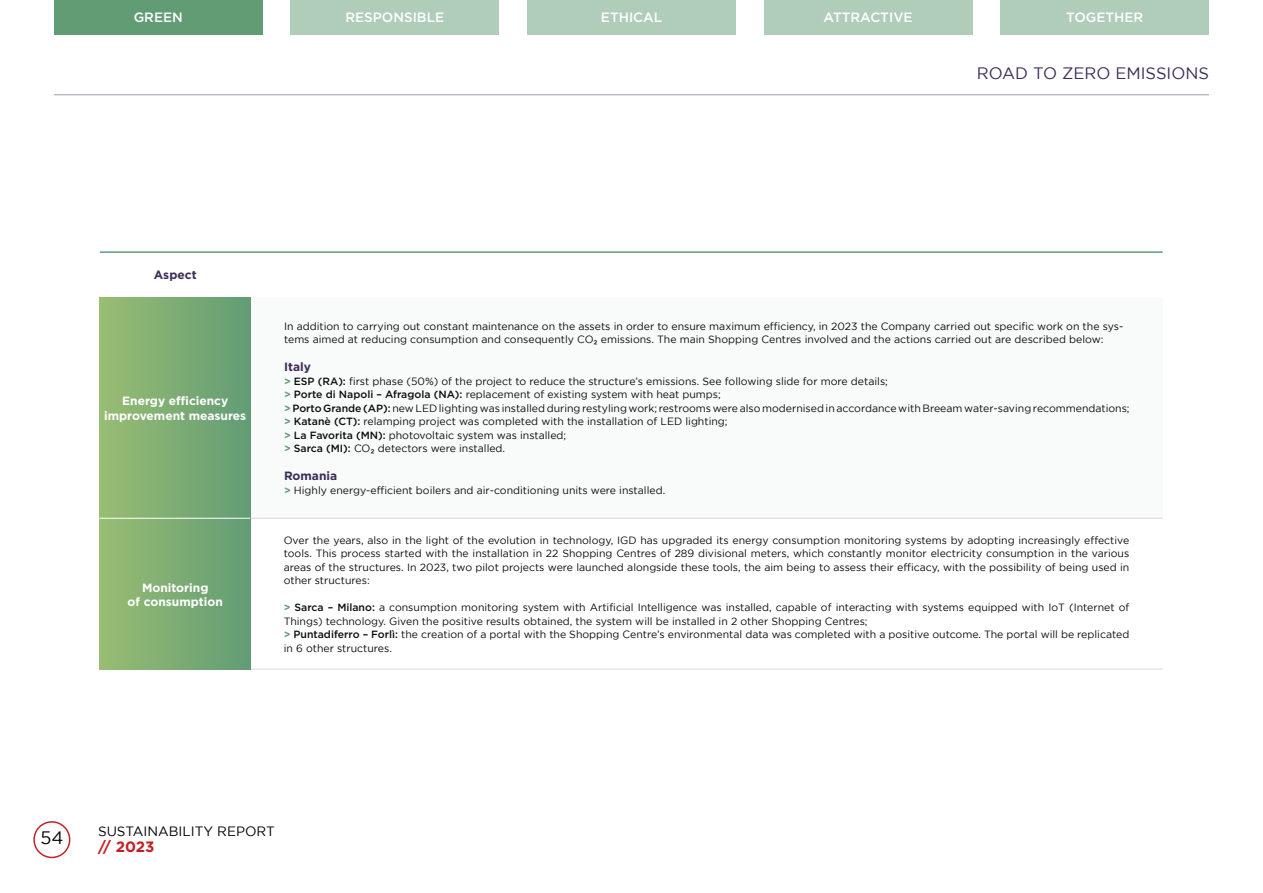
<style>
.page{position:relative;width:1263px;height:893px;background:#fff}
.page>*{position:absolute;margin:0;border:0;box-sizing:border-box;transform-origin:0 0}
.t1{font:18px "Gotham";color:#000101}
.t2{font:16.5px "Gotham";color:#3d2c58}
.t3{font:700 15px "Gotham";color:#c42127}
.t4{font:500 13.5px "Gotham";color:#fff}
.t5{font:13.5px "Gotham";color:#000}
.t6{font:700 12px/14.4px "Gotham";color:#fff;text-align:center}
.t7{font:700 12px "Gotham";color:#3d2c58}
.t8{font:10.5px/13.5px "Gotham";color:#090e0a}
.s1{font-weight:500}
.s2{font-weight:700;color:#5f9b75}
</style>
<div class="page">
<div style="left:54px;top:0;width:208px;height:35px;background:#619c75"></div>
<div style="left:290px;top:0;width:209px;height:35px;background:#b0cdba"></div>
<div style="left:527px;top:0;width:209px;height:35px;background:#b0cdba"></div>
<div style="left:764px;top:0;width:208px;height:35px;background:#b0cdba"></div>
<div style="left:1001px;top:0;width:208px;height:35px;background:#b0cdba"></div>
<div style="left:33px;top:821px;width:37px;height:37px;border:2px solid #c42127;border-radius:50%"></div>
<hr style="left:54px;top:95px;width:1155px;height:1px;background:#3d2c58">
<div style="left:251px;top:298px;width:912px;height:220px;background:#f9fafa"></div>
<div style="left:100px;top:519px;width:151px;height:150px;background:linear-gradient(to right,#99bd73,#619c75)"></div>
<div style="left:100px;top:298px;width:151px;height:220px;background:linear-gradient(to right,#99bd73,#619c75)"></div>
<hr style="left:100px;top:251px;width:1063px;height:2px;background:#5f9b75">
<hr style="left:250px;top:518px;width:913px;height:1px;background:#3d2c58">
<hr style="left:250px;top:669px;width:913px;height:1px;background:#3d2c58">
<p class="t4" style="left:134px;top:8px;width:51px">GREEN</p>
<p class="t4" style="left:345px;top:8px;width:100px">RESPONSIBLE</p>
<p class="t4" style="left:601px;top:8px;width:63px">ETHICAL</p>
<p class="t4" style="left:823px;top:8px;width:90px">ATTRACTIVE</p>
<p class="t4" style="left:1066px;top:8px;width:79px">TOGETHER</p>
<h2 class="t2" style="left:977px;top:64px;width:233px">ROAD TO ZERO EMISSIONS</h2>
<p class="t7" style="left:154px;top:267px;width:44px">Aspect</p>
<p class="t6" style="left:104px;top:394px;width:144px">Energy efficiency improvement measures</p>
<p class="t6" style="left:128px;top:580px;width:97px">Monitoring<br>of consumption</p>
<p class="t8" style="left:284px;top:319px;width:841px">In addition to carrying out constant maintenance on the assets in order to ensure maximum efficiency, in 2023 the Company carried out specific work on the sys&shy;tems aimed at reducing consumption and consequently CO<span class="s1">₂</span> emissions. The main Shopping Centres involved and the actions carried out are described below:</p>
<p class="t7" style="left:284px;top:359px;width:28px">Italy</p>
<p class="t8" style="left:284px;top:374px;width:847px"><span class="s2">&gt;</span> <span class="s1">ESP (RA):</span> first phase (50%) of the project to reduce the structure’s emissions. See following slide for more details;<br><span class="s2">&gt;</span> <span class="s1">Porte di Napoli – Afragola (NA):</span> replacement of existing system with heat pumps;<br><span class="s2">&gt;</span> <span class="s1">Porto Grande (AP):</span> new LED lighting was installed during restyling work; restrooms were also modernised in accordance with Breeam water-saving recommendations; <span class="s2">&gt;</span> <span class="s1">Katanè (CT):</span> relamping project was completed with the installation of LED lighting;<br><span class="s2">&gt;</span> <span class="s1">La Favorita (MN):</span> photovoltaic system was installed;<br><span class="s2">&gt;</span> <span class="s1">Sarca (MI):</span> CO<span class="s1">₂</span> detectors were installed.</p>
<p class="t7" style="left:284px;top:468px;width:55px">Romania</p>
<p class="t8" style="left:284px;top:483px;width:383px"><span class="s2">&gt;</span> Highly energy-efficient boilers and air-conditioning units were installed.</p>
<p class="t8" style="left:284px;top:533px;width:847px;text-align:justify">Over the years, also in the light of the evolution in technology, IGD has upgraded its energy consumption monitoring systems by adopting increasingly effective tools. This process started with the installation in 22 Shopping Centres of 289 divisional meters, which constantly monitor electricity consumption in the various areas of the structures. In 2023, two pilot projects were launched alongside these tools, the aim being to assess their efficacy, with the possibility of being used in other structures:</p>
<p class="t8" style="left:284px;top:601px;width:847px"><span class="s2">&gt;</span> <span class="s1">Sarca – Milano:</span> a consumption monitoring system with Artificial Intelligence was installed, capable of interacting with systems equipped with IoT (Internet of Things) technology. Given the positive results obtained, the system will be installed in 2 other Shopping Centres;<br><span class="s2">&gt;</span> <span class="s1">Puntadiferro – Forlì:</span> the creation of a portal with the Shopping Centre’s environmental data was completed with a positive outcome. The portal will be replicated in 6 other structures.</p>
<h1 class="t1" style="left:40px;top:827px;width:25px">54</h1>
<p class="t5" style="left:98px;top:823px;width:178px">SUSTAINABILITY REPORT</p>
<h3 class="t3" style="left:98px;top:837px;width:58px">// 2023</h3>
</div>
